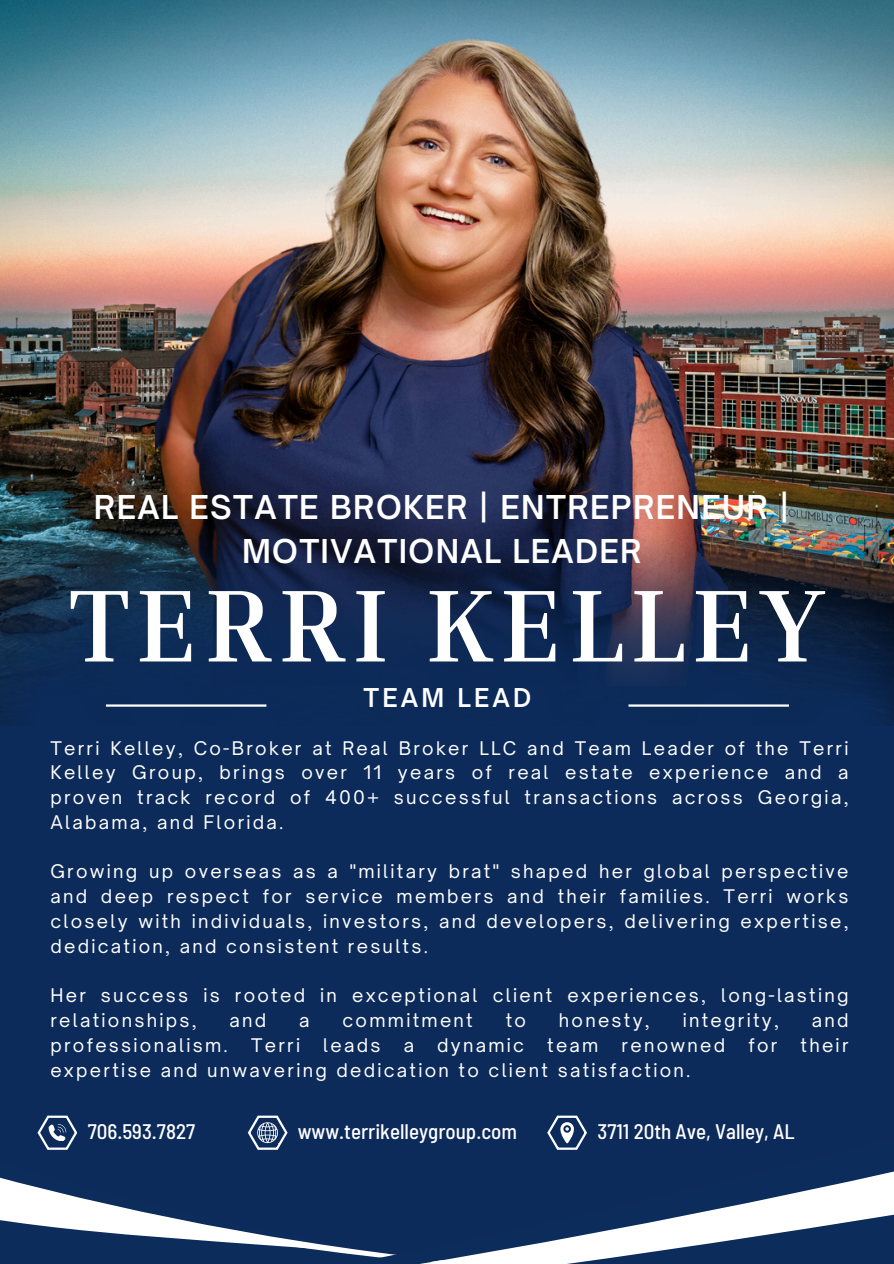
<style>
.page{position:relative;width:894px;height:1264px;background:#fff}
.page>*{position:absolute;margin:0;border:0;box-sizing:border-box;transform-origin:0 0}
.t1{font:700 103.5px "Inria Serif";letter-spacing:.06em;color:#fff}
.t2{font:600 31.5px/43.8px "Open Sauce One";letter-spacing:.045em;color:#fff;text-align:center}
.t3{font:600 24.9px "Open Sauce One";letter-spacing:.125em;color:#fff}
.t4{font:500 semi-condensed 21px "Barlow";color:#fff}
.t5{font:18px/24.8px "Open Sauce One";letter-spacing:.125em;color:#fff;text-align:justify}
</style>
<div class="page">
<img style="left:0;top:0;width:893px;height:519px">
<img style="left:155px;top:26px;width:572px;height:493px">
<svg style="left:0;top:506px;width:358px;height:400px;background:#162c48"></svg>
<svg style="left:50px;top:533px;width:173px;height:394px;background:#102d55"></svg>
<svg style="left:124px;top:544px;width:99px;height:383px;background:#0e2c56"></svg>
<svg style="left:223px;top:533px;width:197px;height:394px;background:#0d2955"></svg>
<svg style="left:324px;top:519px;width:200px;height:399px;background:#0f2853"></svg>
<svg style="left:420px;top:533px;width:219px;height:394px;background:#0d2854"></svg>
<svg style="left:524px;top:519px;width:369px;height:399px;background:#192f57"></svg>
<svg style="left:639px;top:533px;width:254px;height:394px;background:#192d51"></svg>
<hr style="left:106px;top:704px;width:160px;height:2px;background:#fff">
<hr style="left:628px;top:704px;width:160px;height:2px;background:#fff">
<div style="left:0;top:927px;width:893px;height:64px;background:#0c2b5a"></div>
<div style="left:0;top:991px;width:893px;height:272px;background:#0c2b5a"></div>
<svg style="left:44px;top:1053px;width:849px;height:210px;background:#26426c"></svg>
<p class="t2" style="left:94px;top:485px;width:697px">REAL ESTATE BROKER | ENTREPRENEUR |<br>MOTIVATIONAL LEADER</p>
<p class="t1" style="left:70px;top:560px;width:755px">TERRI KELLEY</p>
<p class="t3" style="left:363px;top:682px;width:169px">TEAM LEAD</p>
<p class="t5" style="left:50px;top:735px;width:799px">Terri Kelley, Co-Broker at Real Broker LLC and Team Leader of the Terri Kelley Group, brings over 11 years of real estate experience and a proven track record of 400+ successful transactions across Georgia, Alabama, and Florida.</p>
<p class="t5" style="left:50px;top:859px;width:799px">Growing up overseas as a "military brat" shaped her global perspective and deep respect for service members and their families. Terri works closely with individuals, investors, and developers, delivering expertise, dedication, and consistent results.</p>
<p class="t5" style="left:50px;top:983px;width:799px">Her success is rooted in exceptional client experiences, long-lasting relationships,</p>
<p class="t5" style="left:229px;top:1007px;width:38px">and</p>
<p class="t5" style="left:299px;top:1007px;width:12px">a</p>
<p class="t5" style="left:342px;top:1007px;width:132px">commitment</p>
<p class="t5" style="left:505px;top:1007px;width:22px">to</p>
<p class="t5" style="left:558px;top:1007px;width:92px">honesty,</p>
<p class="t5" style="left:682px;top:1007px;width:98px">integrity,</p>
<p class="t5" style="left:811px;top:1007px;width:38px">and</p>
<p class="t5" style="left:50px;top:1032px;width:179px">professionalism.</p>
<p class="t5" style="left:251px;top:1032px;width:51px">Terri</p>
<p class="t5" style="left:323px;top:1032px;width:59px">leads</p>
<p class="t5" style="left:403px;top:1032px;width:12px">a</p>
<p class="t5" style="left:437px;top:1032px;width:88px">dynamic</p>
<p class="t5" style="left:547px;top:1032px;width:53px">team</p>
<p class="t5" style="left:621px;top:1032px;width:105px">renowned</p>
<p class="t5" style="left:748px;top:1032px;width:30px">for</p>
<p class="t5" style="left:800px;top:1032px;width:49px">their</p>
<p class="t5" style="left:50px;top:1057px;width:641px">expertise and unwavering dedication to client satisfaction.</p>
<h2 class="t4" style="left:88px;top:1117px;width:109px">706.593.7827</h2>
<p class="t4" style="left:297px;top:1117px;width:221px">www.terrikelleygroup.com</p>
<p class="t4" style="left:597px;top:1117px;width:198px">3711 20th Ave, Valley, AL</p>
</div>
